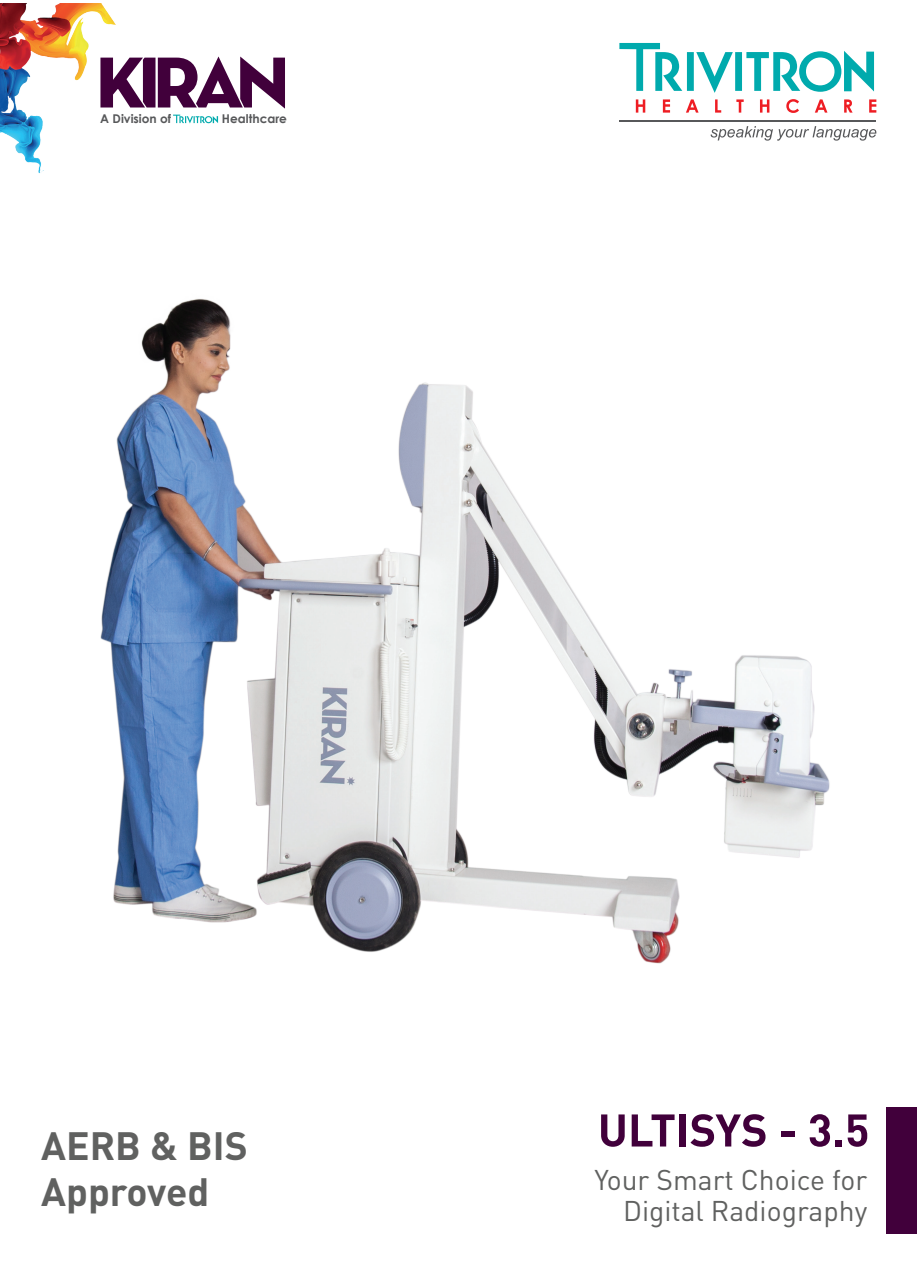
<style>
.page{position:relative;width:917px;height:1282px;background:#fff}
.page>*{position:absolute;margin:0;border:0;box-sizing:border-box;transform-origin:0 0}
.t1{font:700 39px/46.8px "DIN Pro";color:#606160}
.t2{font:28.2px/30.9px "DIN Pro";color:#606160;text-align:right}
.t3{font:700 12.15px "Century Gothic";color:#57585a}
</style>
<div class="page">
<img style="left:0;top:4px;width:116px;height:170px">
<svg style="left:100px;top:56px;width:185px;height:53px"></svg>
<svg style="left:173px;top:115px;width:45px;height:8px"></svg>
<div style="left:886px;top:1107px;width:31px;height:127px;background:#41003b"></div>
<svg style="left:601px;top:1114px;width:24px;height:32px"></svg>
<svg style="left:632px;top:1114px;width:42px;height:32px"></svg>
<div style="left:679px;top:1114px;width:7px;height:32px;background:#41003b"></div>
<svg style="left:690px;top:1114px;width:75px;height:32px"></svg>
<div style="left:781px;top:1130px;width:13px;height:6px;background:#41003b"></div>
<svg style="left:809px;top:1114px;width:21px;height:32px"></svg>
<div style="left:835px;top:1139px;width:7px;height:7px;background:#41003b"></div>
<svg style="left:847px;top:1114px;width:20px;height:32px"></svg>
<img style="left:100px;top:299px;width:730px;height:665px">
<svg style="left:619px;top:43px;width:255px;height:50px"></svg>
<svg style="left:636px;top:99px;width:240px;height:14px"></svg>
<svg style="left:710px;top:126px;width:166px;height:15px"></svg>
<hr style="left:619px;top:120px;width:257px;height:1px;background:#57585a">
<p class="t3" style="left:100px;top:110px;width:73px">A Division of</p>
<p class="t3" style="left:222px;top:110px;width:66px">Healthcare</p>
<h1 class="t1" style="left:41px;top:1120px;width:208px">AERB &amp; BIS<br>Approved</h1>
<p class="t2" style="left:594px;top:1163px;width:274px">Your Smart Choice for<br>Digital Radiography</p>
</div>
